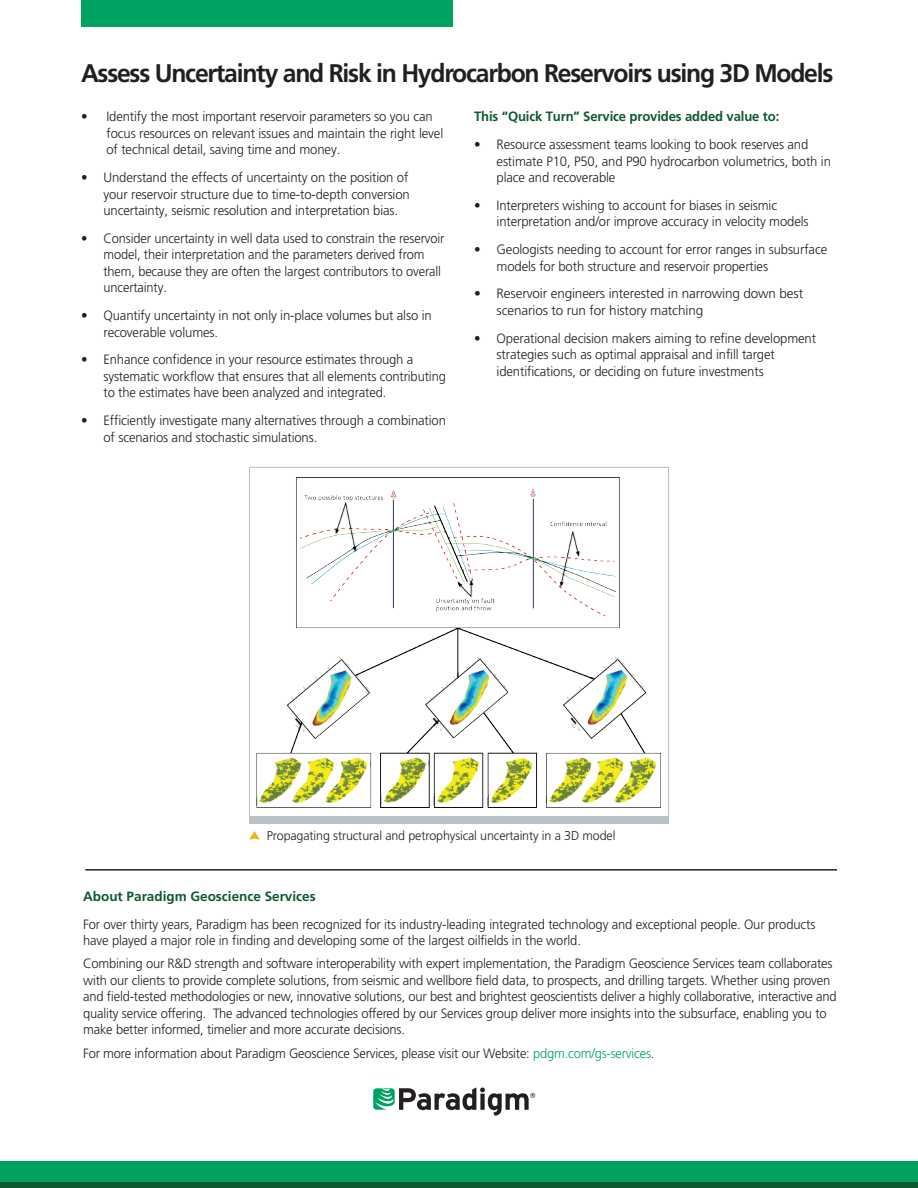
<style>
.page{position:relative;width:918px;height:1188px;background:#fff}
.page>*{position:absolute;margin:0;border:0;box-sizing:border-box;transform-origin:0 0}
.t1{font:700 25.5px "Frutiger LT Std";letter-spacing:-.05em;color:#231f20}
.P_1{font:300 13.5px/16.5px "Frutiger LT Std";letter-spacing:-.01em;color:#231f20}
.P_1-2{font:300 13.5px/16.5px "Frutiger LT Std";letter-spacing:-.01em;color:#231f20;scale:.96 1}
.P_1-3{font:300 13.5px/16.5px "Frutiger LT Std";letter-spacing:-.01em;color:#231f20;scale:.95 1}
.t2{font:700 13.5px "Frutiger LT Std";letter-spacing:-.01em;color:#0f5931}
.t3{font:300 12.75px "Frutiger LT Std";letter-spacing:-.01em;color:#231f20}
.s1{color:#00a261}
</style>
<div class="page">
<svg style="left:0;top:1181px;width:918px;height:7px;background:#0c6337"></svg>
<div style="left:0;top:1161px;width:918px;height:20px;background:#00a261"></div>
<div style="left:81px;top:0;width:371px;height:27px;background:#00a261"></div>
<svg style="left:373px;top:1087px;width:162px;height:29px"></svg>
<hr style="left:85px;top:869px;width:752px;height:2px;background:#231f20">
<img style="left:256px;top:478px;width:404px;height:329px">
<div style="left:249px;top:816px;width:420px;height:8px;background:#bcc1c6"></div>
<svg style="left:249px;top:831px;width:11px;height:9px"></svg>
<h1 class="t1" style="left:81px;top:58px;width:754px">Assess Uncertainty and Risk in Hydrocarbon Reservoirs using 3D Models</h1>
<h4 class="P_1" style="left:106px;top:109px;width:338px;text-indent:-26px">• Identify the most important reservoir parameters so you can focus resources on relevant issues and maintain the right level of technical detail, saving time and money.</h4>
<h4 class="P_1" style="left:104px;top:170px;width:308px;text-align:justify;text-indent:-22px">• Understand the effects of uncertainty on the position of your reservoir structure due to time-to-depth conversion uncertainty, seismic resolution and interpretation bias.</h4>
<h4 class="P_1-3" style="left:104px;top:230px;width:360px;text-indent:-22px">• Consider uncertainty in well data used to constrain the reservoir model, their interpretation and the parameters derived from them, because they are often the largest contributors to overall uncertainty.</h4>
<h4 class="P_1" style="left:104px;top:308px;width:330px;text-indent:-22px">• Quantify uncertainty in not only in-place volumes but also in recoverable volumes.</h4>
<h4 class="P_1-2" style="left:104px;top:352px;width:358px;text-indent:-22px">• Enhance confidence in your resource estimates through a systematic workflow that ensures that all elements contributing to the estimates have been analyzed and integrated.</h4>
<h4 class="P_1" style="left:104px;top:413px;width:344px;text-indent:-22px">• Efficiently investigate many alternatives through a combination of scenarios and stochastic simulations.</h4>
<h4 class="t2" style="left:474px;top:109px;width:307px">This “Quick Turn” Service provides added value to:</h4>
<h4 class="P_1" style="left:497px;top:137px;width:336px;text-indent:-22px">• Resource assessment teams looking to book reserves and estimate P10, P50, and P90 hydrocarbon volumetrics, both in place and recoverable</h4>
<h4 class="P_1" style="left:497px;top:197px;width:314px;text-indent:-22px">• Interpreters wishing to account for biases in seismic interpretation and/or improve accuracy in velocity models</h4>
<h4 class="P_1" style="left:497px;top:242px;width:332px;text-indent:-22px">• Geologists needing to account for error ranges in subsurface models for both structure and reservoir properties</h4>
<h4 class="P_1" style="left:497px;top:286px;width:308px;text-indent:-22px">• Reservoir engineers interested in narrowing down best scenarios to run for history matching</h4>
<h4 class="P_1" style="left:497px;top:330px;width:321px;text-indent:-22px">• Operational decision makers aiming to refine development strategies such as optimal appraisal and infill target identifications, or deciding on future investments</h4>
<h4 class="t3" style="left:267px;top:829px;width:350px">Propagating structural and petrophysical uncertainty in a 3D model</h4>
<h4 class="t2" style="left:83px;top:888px;width:234px">About Paradigm Geoscience Services</h4>
<h4 class="P_1-2" style="left:83px;top:916px;width:764px">For over thirty years, Paradigm has been recognized for its industry-leading integrated technology and exceptional people. Our products have played a major role in finding and developing some of the largest oilfields in the world.</h4>
<p class="P_1-2" style="left:83px;top:956px;width:786px">Combining our R&amp;D strength and software interoperability with expert implementation, the Paradigm Geoscience Services team collaborates with our clients to provide complete solutions, from seismic and wellbore field data, to prospects, and drilling targets. Whether using proven and field-tested methodologies or new, innovative solutions, our best and brightest geoscientists deliver a highly collaborative, interactive and quality service offering. The advanced technologies offered by our Services group deliver more insights into the subsurface, enabling you to make better informed, timelier and more accurate decisions.</p>
<p class="P_1-2" style="left:83px;top:1045px;width:597px">For more information about Paradigm Geoscience Services, please visit our Website: <span class="s1">pdgm.com/gs-services</span>.</p>
</div>
